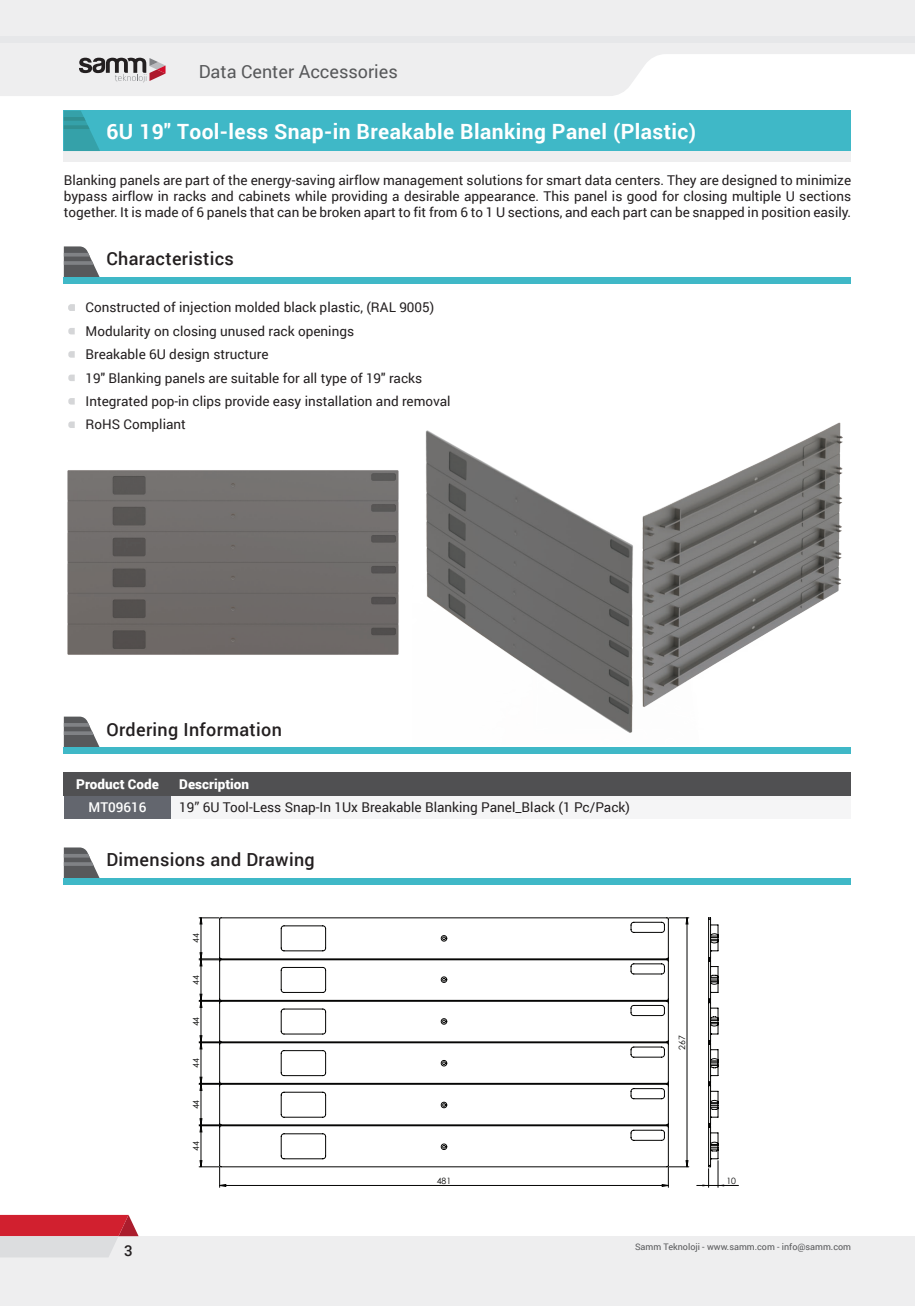
<style>
.page{position:relative;width:915px;height:1306px;background:#fff}
.page>*{position:absolute;margin:0;border:0;box-sizing:border-box;transform-origin:0 0}
.t1{font:700 21px "Roboto";letter-spacing:.02em;color:#fff}
.t2{font:500 18px "Roboto";letter-spacing:.02em;color:#231f20}
.t3{font:18px "Roboto";color:#57585a}
.t4{font:500 15px "Roboto";color:#231f20}
.t5{font:13.5px/23.4px "Roboto";color:#231f20;text-align:justify}
.t6{font:900 13.5px "Roboto";color:#fff}
.t7{font:500 13.5px "Roboto";color:#fff}
.t8{font:9px "Roboto";color:#57585a}
.t9{font:8.7px "Century Gothic";color:#050504}
</style>
<div class="page">
<svg style="left:0;top:0;width:914px;height:96px;background:#f0f0f1"></svg>
<div style="left:0;top:36px;width:914px;height:7px;background:#e6e7e9"></div>
<svg style="left:79px;top:58px;width:86px;height:24px;background:#aba0a3"></svg>
<div style="left:0;top:1236px;width:914px;height:69px;background:#eeeeef"></div>
<svg style="left:0;top:1214px;width:138px;height:43px;background:#d8858d"></svg>
<div style="left:64px;top:151px;width:786px;height:10px;background:#eeeeef"></div>
<div style="left:64px;top:111px;width:786px;height:40px;background:#3fb8c7"></div>
<svg style="left:64px;top:111px;width:36px;height:40px"></svg>
<svg style="left:64px;top:246px;width:36px;height:31px"></svg>
<div style="left:64px;top:277px;width:786px;height:6px;background:#3fb8c7"></div>
<svg style="left:64px;top:716px;width:36px;height:31px"></svg>
<div style="left:64px;top:747px;width:786px;height:6px;background:#3fb8c7"></div>
<svg style="left:64px;top:847px;width:36px;height:31px"></svg>
<div style="left:64px;top:878px;width:786px;height:6px;background:#3fb8c7"></div>
<div style="left:64px;top:772px;width:107px;height:47px;background:#63666e"></div>
<div style="left:171px;top:772px;width:679px;height:47px;background:#f5f5f6"></div>
<svg style="left:68px;top:304px;width:7px;height:7px"></svg>
<svg style="left:68px;top:328px;width:7px;height:6px"></svg>
<svg style="left:68px;top:351px;width:7px;height:6px"></svg>
<svg style="left:68px;top:374px;width:7px;height:7px"></svg>
<svg style="left:68px;top:398px;width:7px;height:6px"></svg>
<svg style="left:68px;top:421px;width:7px;height:7px"></svg>
<div style="left:64px;top:772px;width:786px;height:23px;background:#505052"></div>
<img style="left:67px;top:470px;width:332px;height:185px">
<img style="left:425px;top:422px;width:418px;height:311px">
<hr style="left:219px;top:1185px;width:449px;height:1px;background:#050504">
<svg style="left:662px;top:1166px;width:26px;height:21px"></svg>
<svg style="left:199px;top:1166px;width:27px;height:21px"></svg>
<svg style="left:200px;top:917px;width:488px;height:249px"></svg>
<svg style="left:219px;top:917px;width:449px;height:250px"></svg>
<svg style="left:696px;top:917px;width:42px;height:270px"></svg>
<h2 class="t3" style="left:199px;top:59px;width:200px">Data Center Accessories</h2>
<h1 class="t1" style="left:106px;top:117px;width:591px">6U 19" Tool-less Snap-in Breakable Blanking Panel (Plastic)</h1>
<p class="t5" style="left:64px;top:171px;width:788px;line-height:16.2px">Blanking panels are part of the energy-saving airflow management solutions for smart data centers. They are designed to minimize bypass airflow in racks and cabinets while providing a desirable appearance. This panel is good for closing multiple U sections together. It is made of 6 panels that can be broken apart to fit from 6 to 1 U sections, and each part can be snapped in position easily.</p>
<h2 class="t2" style="left:106px;top:246px;width:129px">Characteristics</h2>
<p class="t5" style="left:85px;top:295px;width:366px;text-align:left">Constructed of injection molded black plastic, (RAL 9005)<br>Modularity on closing unused rack openings<br>Breakable 6U design structure<br>19" Blanking panels are suitable for all type of 19" racks Integrated pop-in clips provide easy installation and removal RoHS Compliant</p>
<h2 class="t2" style="left:106px;top:716px;width:177px">Ordering Information</h2>
<p class="t6" style="left:76px;top:774px;width:84px">Product Code</p>
<p class="t7" style="left:88px;top:798px;width:59px">MT09616</p>
<p class="t6" style="left:179px;top:774px;width:71px">Description</p>
<p class="t5" style="left:179px;top:795px;width:452px">19” 6U Tool-Less Snap-In 1Ux Breakable Blanking Panel_Black (1 Pc/Pack)</p>
<h2 class="t2" style="left:106px;top:847px;width:210px">Dimensions and Drawing</h2>
<p class="t9" style="left:190px;top:943px;width:11px;rotate:-90deg">44</p>
<p class="t9" style="left:190px;top:984px;width:11px;rotate:-90deg">44</p>
<p class="t9" style="left:190px;top:1026px;width:11px;rotate:-90deg">44</p>
<p class="t9" style="left:190px;top:1067px;width:11px;rotate:-90deg">44</p>
<p class="t9" style="left:190px;top:1109px;width:11px;rotate:-90deg">44</p>
<p class="t9" style="left:190px;top:1151px;width:11px;rotate:-90deg">44</p>
<p class="t9" style="left:436px;top:1174px;width:16px">481</p>
<p class="t9" style="left:675px;top:1049px;width:16px;rotate:-90deg">267</p>
<p class="t9" style="left:726px;top:1174px;width:11px">10</p>
<p class="t4" style="left:124px;top:1240px;width:10px">3</p>
<p class="t8" style="left:634px;top:1240px;width:217px">Samm Teknoloji - www.samm.com - info@samm.com</p>
</div>
